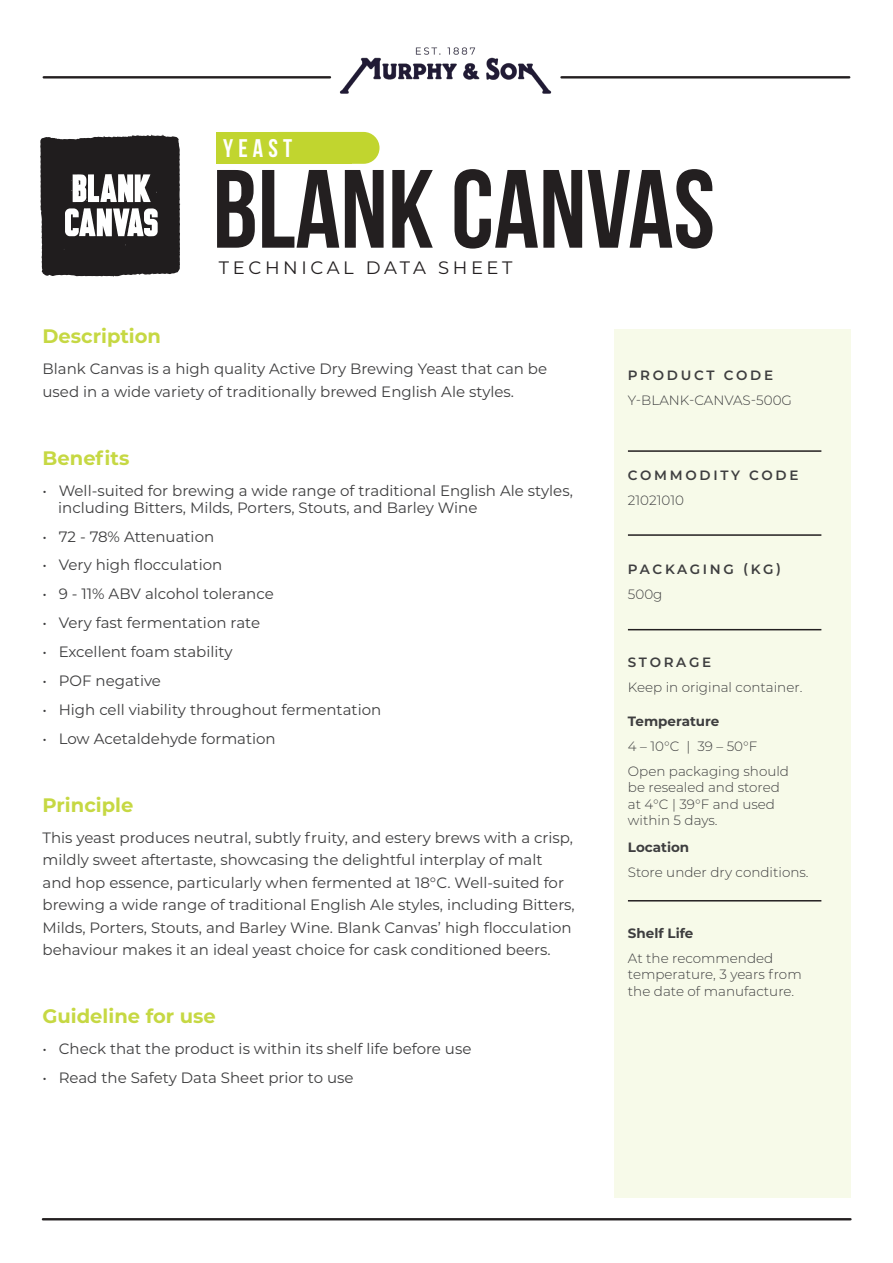
<style>
.page{position:relative;width:893px;height:1263px;background:#fff}
.page>*{position:absolute;margin:0;border:0;box-sizing:border-box;transform-origin:0 0}
.t1{font:700 111px "Bebas Neue";color:#231f20}
.t2{font:700 25.5px "Bebas Neue";letter-spacing:.2em;color:#fff}
.t3{font:700 19.5px "Montserrat";color:#c6d843}
.t4{font:18px "Montserrat";letter-spacing:.2em;color:#231f20}
.t5{font:15px/22.5px "Montserrat";color:#3e3e3f}
.t6{font:300 13.5px/16.5px "Montserrat";color:#3e3e3f}
.t7{font:600 13.5px "Montserrat";letter-spacing:.2em;color:#3e3e3f}
.t8{font:700 13.5px "Montserrat";color:#3e3e3f}
</style>
<div class="page">
<div style="left:614px;top:330px;width:236px;height:868px;background:#f7fae9"></div>
<div style="left:263px;top:132px;width:116px;height:32px;background:#c1d52f;border-radius:16px"></div>
<div style="left:217px;top:132px;width:135px;height:32px;background:#c1d52f"></div>
<hr style="left:628px;top:450px;width:193px;height:2px;background:#231f20">
<hr style="left:628px;top:629px;width:193px;height:1px;background:#231f20">
<hr style="left:561px;top:76px;width:288px;height:3px;background:#231f20">
<hr style="left:44px;top:76px;width:286px;height:3px;background:#231f20">
<img style="left:289px;top:47px;width:314px;height:47px">
<hr style="left:628px;top:534px;width:193px;height:2px;background:#231f20">
<hr style="left:43px;top:1218px;width:807px;height:2px;background:#231f20">
<hr style="left:628px;top:900px;width:193px;height:1px;background:#231f20">
<svg style="left:40px;top:135px;width:140px;height:141px"></svg>
<p class="t2" style="left:223px;top:134px;width:70px">YEAST</p>
<p class="t1" style="left:213px;top:148px;width:504px">BLANK CANVAS</p>
<p class="t4" style="left:219px;top:256px;width:295px">TECHNICAL DATA SHEET</p>
<p class="t3" style="left:43px;top:322px;width:120px">Description</p>
<p class="t5" style="left:43px;top:357px;width:506px">Blank Canvas is a high quality Active Dry Brewing Yeast that can be used in a wide variety of traditionally brewed English Ale styles.</p>
<p class="t3" style="left:43px;top:444px;width:88px">Benefits</p>
<p class="t5" style="left:58px;top:482px;width:516px;line-height:16.5px;text-indent:-16px">• Well-suited for brewing a wide range of traditional English Ale styles, including Bitters, Milds, Porters, Stouts, and Barley Wine</p>
<p class="t5" style="left:43px;top:524px;width:173px">• 72 - 78% Attenuation</p>
<p class="t5" style="left:43px;top:553px;width:181px">• Very high flocculation</p>
<p class="t5" style="left:43px;top:582px;width:233px">• 9 - 11% ABV alcohol tolerance</p>
<p class="t5" style="left:43px;top:611px;width:219px">• Very fast fermentation rate</p>
<p class="t5" style="left:43px;top:640px;width:192px">• Excellent foam stability</p>
<p class="t5" style="left:43px;top:669px;width:120px">• POF negative</p>
<p class="t5" style="left:43px;top:698px;width:340px">• High cell viability throughout fermentation</p>
<p class="t5" style="left:43px;top:727px;width:235px">• Low Acetaldehyde formation</p>
<p class="t3" style="left:43px;top:791px;width:92px">Principle</p>
<p class="t5" style="left:43px;top:825px;width:534px">This yeast produces neutral, subtly fruity, and estery brews with a crisp, mildly sweet aftertaste, showcasing the delightful interplay of malt and hop essence, particularly when fermented at 18°C. Well-suited for brewing a wide range of traditional English Ale styles, including Bitters, Milds, Porters, Stouts, and Barley Wine. Blank Canvas’ high flocculation behaviour makes it an ideal yeast choice for cask conditioned beers.</p>
<p class="t3" style="left:43px;top:1002px;width:175px">Guideline for use</p>
<p class="t5" style="left:43px;top:1036px;width:430px">• Check that the product is within its shelf life before use</p>
<p class="t5" style="left:43px;top:1065px;width:312px">• Read the Safety Data Sheet prior to use</p>
<p class="t7" style="left:628px;top:365px;width:147px">PRODUCT CODE</p>
<p class="t6" style="left:628px;top:391px;width:166px">Y-BLANK-CANVAS-500G</p>
<p class="t7" style="left:628px;top:465px;width:172px">COMMODITY CODE</p>
<p class="t6" style="left:628px;top:491px;width:58px">21021010</p>
<p class="t7" style="left:628px;top:559px;width:155px">PACKAGING (KG)</p>
<p class="t6" style="left:628px;top:585px;width:36px">500g</p>
<p class="t7" style="left:628px;top:653px;width:85px">STORAGE</p>
<p class="t6" style="left:628px;top:679px;width:176px">Keep in original container.</p>
<p class="t8" style="left:628px;top:711px;width:93px">Temperature</p>
<p class="t6" style="left:628px;top:737px;width:131px">4 – 10°C | 39 – 50°F</p>
<p class="t6" style="left:628px;top:762px;width:163px">Open packaging should</p>
<p class="t6" style="left:628px;top:779px;width:153px">be resealed and stored</p>
<p class="t6" style="left:628px;top:795px;width:149px">at 4°C | 39°F and used</p>
<p class="t6" style="left:628px;top:812px;width:91px">within 5 days.</p>
<p class="t8" style="left:628px;top:837px;width:63px">Location</p>
<p class="t6" style="left:628px;top:864px;width:182px">Store under dry conditions.</p>
<p class="t8" style="left:628px;top:923px;width:67px">Shelf Life</p>
<p class="t6" style="left:628px;top:949px;width:175px">At the recommended temperature, 3 years from</p>
<p class="t6" style="left:628px;top:982px;width:168px">the date of manufacture.</p>
</div>
